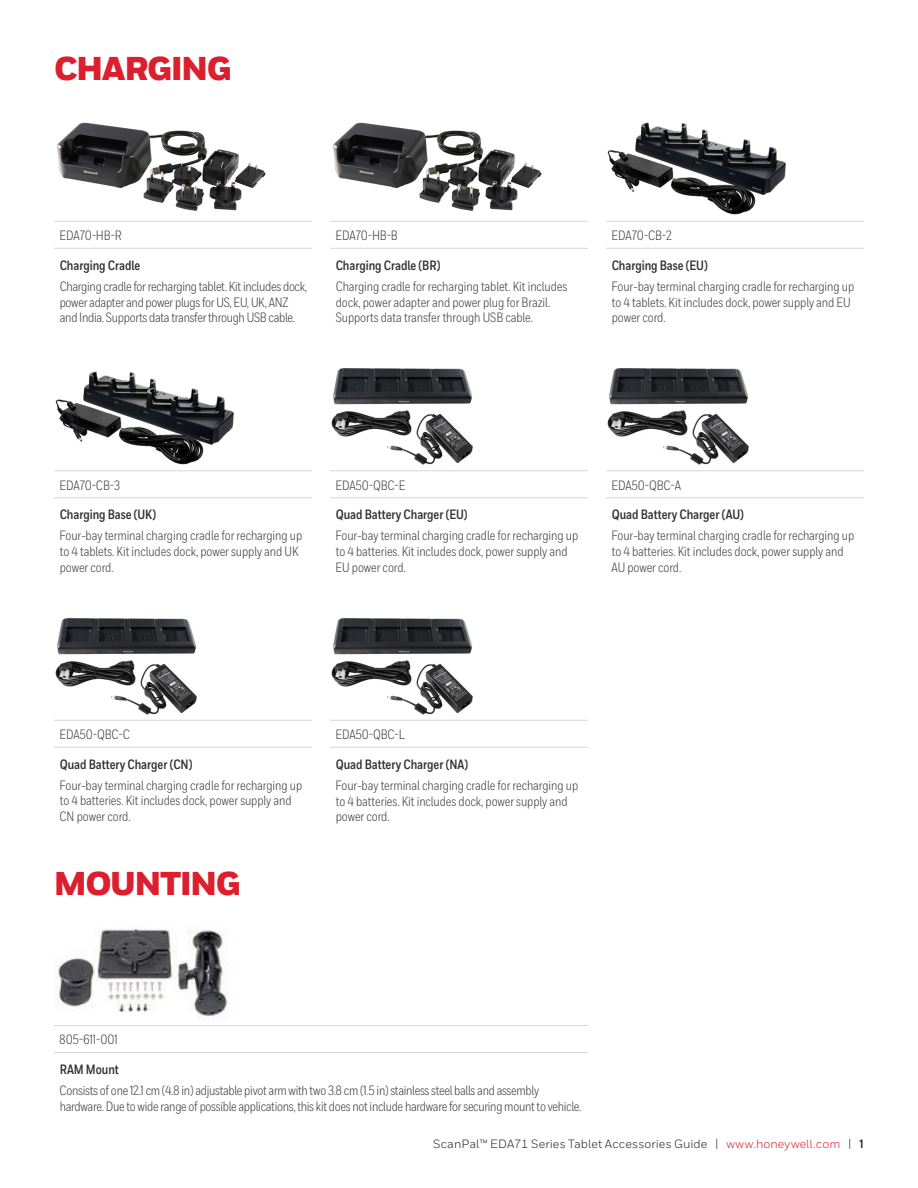
<style>
.page{position:relative;width:918px;height:1188px;background:#fff}
.page>*{position:absolute;margin:0;border:0;box-sizing:border-box;transform-origin:0 0}
.t1{font:900 33px "Honeywell Sans";letter-spacing:-.045em;color:#dc1f2e}
.t2{font:13.5px/15.8px "Honeywell Cond";letter-spacing:-.005em;color:#3e3e3f}
.t3{font:700 13.5px "Honeywell Cond";letter-spacing:-.005em;color:#312f30}
.t4{font:12px "Honeywell Sans";letter-spacing:.01em;color:#231f20}
.s1{color:#dc1f2e}
.s2{font-weight:700}
</style>
<div class="page">
<hr style="left:54px;top:221px;width:258px;height:1px;background:#d5d6d8">
<hr style="left:330px;top:221px;width:258px;height:1px;background:#d5d6d8">
<hr style="left:606px;top:221px;width:258px;height:1px;background:#d5d6d8">
<hr style="left:54px;top:248px;width:258px;height:1px;background:#d5d6d8">
<hr style="left:330px;top:248px;width:258px;height:1px;background:#d5d6d8">
<hr style="left:606px;top:248px;width:258px;height:1px;background:#d5d6d8">
<img style="left:57px;top:122px;width:209px;height:89px">
<img style="left:333px;top:122px;width:209px;height:89px">
<img style="left:607px;top:122px;width:179px;height:93px">
<hr style="left:54px;top:470px;width:258px;height:1px;background:#d5d6d8">
<hr style="left:330px;top:470px;width:258px;height:1px;background:#d5d6d8">
<hr style="left:606px;top:470px;width:258px;height:1px;background:#d5d6d8">
<hr style="left:54px;top:497px;width:258px;height:1px;background:#d5d6d8">
<hr style="left:330px;top:497px;width:258px;height:1px;background:#d5d6d8">
<hr style="left:606px;top:497px;width:258px;height:1px;background:#d5d6d8">
<img style="left:55px;top:371px;width:179px;height:94px">
<img style="left:331px;top:368px;width:142px;height:97px">
<img style="left:607px;top:368px;width:142px;height:97px">
<hr style="left:54px;top:720px;width:258px;height:1px;background:#d5d6d8">
<hr style="left:330px;top:720px;width:258px;height:1px;background:#d5d6d8">
<hr style="left:54px;top:747px;width:258px;height:1px;background:#d5d6d8">
<hr style="left:330px;top:747px;width:258px;height:1px;background:#d5d6d8">
<img style="left:55px;top:618px;width:142px;height:97px">
<img style="left:331px;top:618px;width:142px;height:97px">
<hr style="left:54px;top:1025px;width:258px;height:1px;background:#d5d6d8">
<svg style="left:312px;top:1025px;width:18px;height:1px"></svg>
<hr style="left:330px;top:1025px;width:258px;height:1px;background:#d5d6d8">
<hr style="left:54px;top:1052px;width:258px;height:1px;background:#d5d6d8">
<svg style="left:312px;top:1052px;width:18px;height:1px"></svg>
<hr style="left:330px;top:1052px;width:258px;height:1px;background:#d5d6d8">
<img style="left:55px;top:929px;width:173px;height:88px">
<h1 class="t1" style="left:54px;top:48px;width:179px">CHARGING</h1>
<p class="t2" style="left:60px;top:228px;width:64px">EDA70-HB-R</p>
<p class="t2" style="left:336px;top:228px;width:64px">EDA70-HB-B</p>
<p class="t2" style="left:612px;top:228px;width:62px">EDA70-CB-2</p>
<p class="t3" style="left:60px;top:257px;width:82px">Charging Cradle</p>
<p class="t2" style="left:60px;top:278px;width:249px">Charging cradle for recharging tablet. Kit includes dock, power adapter and power plugs for US, EU, UK, ANZ and India. Supports data transfer through USB cable.</p>
<p class="t3" style="left:336px;top:257px;width:106px">Charging Cradle (BR)</p>
<p class="t2" style="left:336px;top:278px;width:233px">Charging cradle for recharging tablet. Kit includes dock, power adapter and power plug for Brazil.<br>Supports data transfer through USB cable.</p>
<p class="t3" style="left:612px;top:257px;width:97px">Charging Base (EU)</p>
<p class="t2" style="left:612px;top:278px;width:244px">Four-bay terminal charging cradle for recharging up to 4 tablets. Kit includes dock, power supply and EU power cord.</p>
<p class="t2" style="left:60px;top:477px;width:62px">EDA70-CB-3</p>
<p class="t2" style="left:336px;top:477px;width:71px">EDA50-QBC-E</p>
<p class="t2" style="left:612px;top:477px;width:71px">EDA50-QBC-A</p>
<p class="t3" style="left:60px;top:506px;width:98px">Charging Base (UK)</p>
<p class="t2" style="left:60px;top:528px;width:244px">Four-bay terminal charging cradle for recharging up to 4 tablets. Kit includes dock, power supply and UK power cord.</p>
<p class="t3" style="left:336px;top:506px;width:133px">Quad Battery Charger (EU)</p>
<p class="t2" style="left:336px;top:528px;width:244px">Four-bay terminal charging cradle for recharging up to 4 batteries. Kit includes dock, power supply and<br>EU power cord.</p>
<p class="t3" style="left:612px;top:506px;width:134px">Quad Battery Charger (AU)</p>
<p class="t2" style="left:611px;top:528px;width:244px">Four-bay terminal charging cradle for recharging up to 4 batteries. Kit includes dock, power supply and<br>AU power cord.</p>
<p class="t2" style="left:60px;top:727px;width:72px">EDA50-QBC-C</p>
<p class="t2" style="left:336px;top:727px;width:71px">EDA50-QBC-L</p>
<p class="t3" style="left:60px;top:756px;width:134px">Quad Battery Charger (CN)</p>
<p class="t2" style="left:60px;top:777px;width:244px">Four-bay terminal charging cradle for recharging up to 4 batteries. Kit includes dock, power supply and<br>CN power cord.</p>
<p class="t3" style="left:336px;top:756px;width:134px">Quad Battery Charger (NA)</p>
<p class="t2" style="left:336px;top:777px;width:244px">Four-bay terminal charging cradle for recharging up to 4 batteries. Kit includes dock, power supply and power cord.</p>
<h1 class="t1" style="left:54px;top:863px;width:188px">MOUNTING</h1>
<p class="t2" style="left:59px;top:1032px;width:60px">805-611-001</p>
<p class="t3" style="left:60px;top:1061px;width:61px">RAM Mount</p>
<p class="t2" style="left:60px;top:1083px;width:523px">Consists of one 12.1 cm (4.8 in) adjustable pivot arm with two 3.8 cm (1.5 in) stainless steel balls and assembly hardware. Due to wide range of possible applications, this kit does not include hardware for securing mount to vehicle.</p>
<p class="t4" style="left:433px;top:1136px;width:432px">ScanPal™ EDA71 Series Tablet Accessories Guide | <span class="s1">www.honeywell.com</span> | <span class="s2">1</span></p>
</div>
